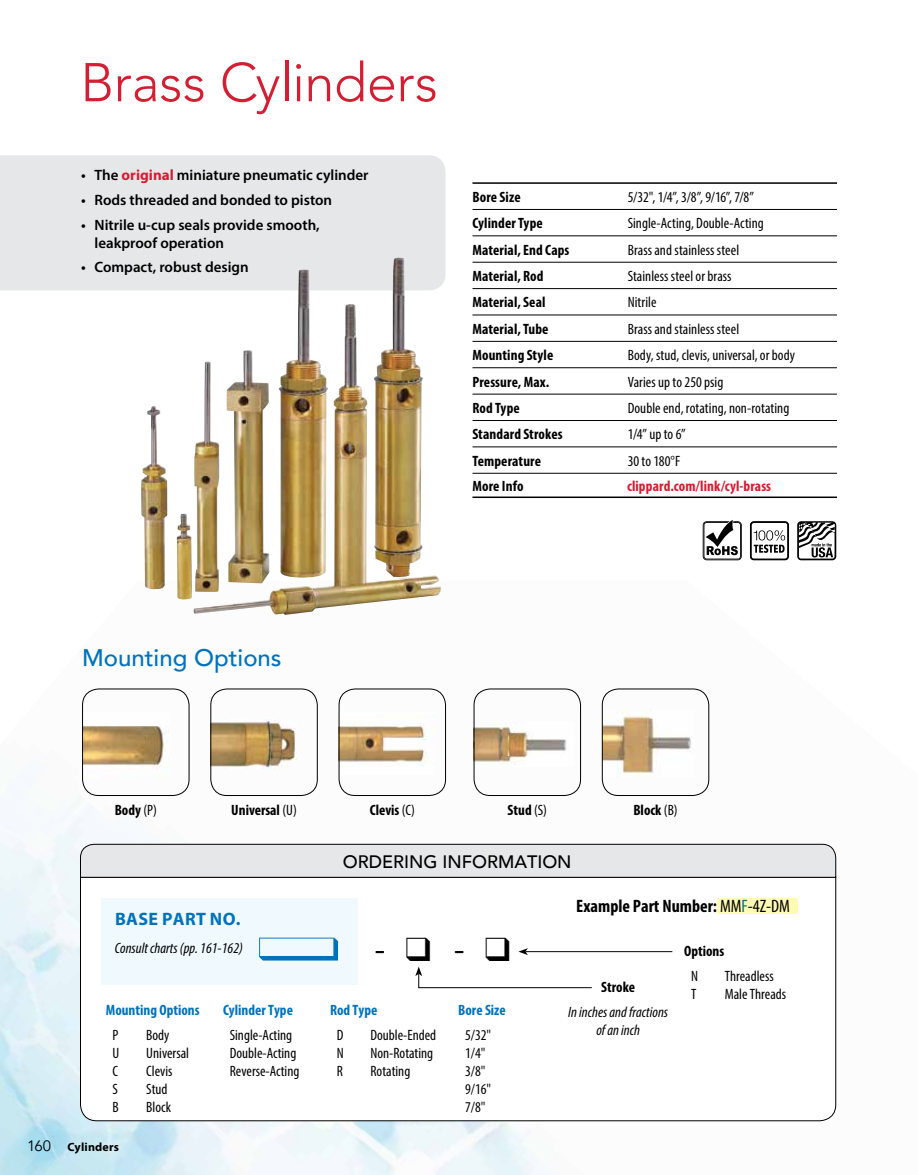
<style>
.page{position:relative;width:918px;height:1175px;background:#fff}
.page>*{position:absolute;margin:0;border:0;box-sizing:border-box;transform-origin:0 0}
.t1{font:300 54px "Avenir";letter-spacing:-.01em;color:#d31f34}
.t2{font:33px "Myriad Pro";color:#000}
.t3{font:500 24px "Avenir";color:#0072bc}
.t4{font:700 condensed 18px "Myriad Pro";color:#000}
.t5{font:500 18px "Avenir";color:#000}
.t6{font:700 18px "Myriad Pro";letter-spacing:.02em;color:#0072bc}
.t7{font:condensed 15px/18px "Myriad Pro";color:#000}
.t8{font:700 condensed 15px "Myriad Pro";letter-spacing:.005em;color:#000}
.t9{font:600 15px/18px "Myriad Pro";color:#000}
.t10{font:italic condensed 15px/18px "Myriad Pro";color:#000;text-align:center}
.t11{font:700 condensed 15px "Myriad Pro";color:#0072bc}
.t12{font:700 condensed 15px "Myriad Pro";letter-spacing:.01em;color:#da1a32}
.t13{font:700 12px "Myriad Pro";letter-spacing:.015em;color:#000}
.s1{font-weight:700;color:#da1a32}
.s2{font-weight:400}
.s3{font-family:"Avenir";font-weight:400;font-size:15px}
.s4{font-weight:400;color:#0072bc}
</style>
<div class="page">
<img style="left:0;top:580px;width:837px;height:594px">
<hr style="left:472px;top:473px;width:149px;height:1px;background:#000">
<hr style="left:621px;top:473px;width:216px;height:1px;background:#000">
<hr style="left:472px;top:496px;width:149px;height:2px;background:#000">
<hr style="left:621px;top:496px;width:216px;height:2px;background:#000">
<hr style="left:472px;top:262px;width:149px;height:1px;background:#000">
<hr style="left:621px;top:262px;width:216px;height:1px;background:#000">
<hr style="left:472px;top:288px;width:149px;height:1px;background:#000">
<hr style="left:621px;top:288px;width:216px;height:1px;background:#000">
<hr style="left:472px;top:315px;width:149px;height:1px;background:#000">
<hr style="left:621px;top:315px;width:216px;height:1px;background:#000">
<hr style="left:472px;top:341px;width:149px;height:1px;background:#000">
<hr style="left:621px;top:341px;width:216px;height:1px;background:#000">
<hr style="left:472px;top:367px;width:149px;height:1px;background:#000">
<hr style="left:621px;top:367px;width:216px;height:1px;background:#000">
<hr style="left:472px;top:394px;width:149px;height:1px;background:#000">
<hr style="left:621px;top:394px;width:216px;height:1px;background:#000">
<hr style="left:472px;top:182px;width:149px;height:2px;background:#000">
<hr style="left:621px;top:182px;width:216px;height:2px;background:#000">
<hr style="left:472px;top:209px;width:149px;height:1px;background:#000">
<hr style="left:621px;top:209px;width:216px;height:1px;background:#000">
<hr style="left:472px;top:235px;width:149px;height:1px;background:#000">
<hr style="left:621px;top:235px;width:216px;height:1px;background:#000">
<hr style="left:472px;top:420px;width:149px;height:1px;background:#000">
<hr style="left:621px;top:420px;width:216px;height:1px;background:#000">
<hr style="left:472px;top:446px;width:149px;height:1px;background:#000">
<hr style="left:621px;top:446px;width:216px;height:1px;background:#000">
<svg style="left:750px;top:521px;width:39px;height:39px"></svg>
<svg style="left:703px;top:520px;width:39px;height:40px"></svg>
<svg style="left:797px;top:521px;width:39px;height:39px"></svg>
<div style="left:0;top:155px;width:446px;height:135px;background:#e6e7e8"></div>
<img style="left:193px;top:257px;width:249px;height:358px">
<img style="left:341px;top:713px;width:93px;height:61px">
<img style="left:213px;top:719px;width:83px;height:49px">
<img style="left:84px;top:712px;width:86px;height:65px">
<img style="left:604px;top:710px;width:91px;height:66px">
<img style="left:476px;top:721px;width:97px;height:45px">
<div style="left:82px;top:688px;width:107px;height:107px;border:1px solid #000;border-radius:16px"></div>
<div style="left:211px;top:688px;width:106px;height:107px;border:1px solid #000;border-radius:16px"></div>
<div style="left:339px;top:688px;width:107px;height:107px;border:1px solid #000;border-radius:16px"></div>
<div style="left:474px;top:688px;width:107px;height:107px;border:1px solid #000;border-radius:16px"></div>
<div style="left:602px;top:688px;width:107px;height:107px;border:1px solid #000;border-radius:16px"></div>
<svg style="left:80px;top:877px;width:756px;height:244px"></svg>
<div style="left:80px;top:844px;width:756px;height:33px;background:#e6e7e8"></div>
<div style="left:717px;top:898px;width:81px;height:15px;background:#fffbb3"></div>
<hr style="left:525px;top:951px;width:147px;height:1px;background:#000">
<svg style="left:518px;top:948px;width:10px;height:7px"></svg>
<svg style="left:415px;top:966px;width:178px;height:22px"></svg>
<div style="left:101px;top:898px;width:257px;height:87px;background:#eff9fe"></div>
<svg style="left:259px;top:937px;width:79px;height:23px"></svg>
<h1 class="t1" style="left:80px;top:51px;width:359px">Brass Cylinders</h1>
<p class="t9" style="left:81px;top:166px;width:289px">• The <span class="s1">original</span> miniature pneumatic cylinder</p>
<p class="t9" style="left:81px;top:190px;width:253px">• Rods threaded and bonded to piston</p>
<p class="t9" style="left:94px;top:215px;width:227px;text-indent:-14px">• Nitrile u-cup seals provide smooth, leakproof operation</p>
<p class="t9" style="left:81px;top:258px;width:169px">• Compact, robust design</p>
<p class="t8" style="left:472px;top:187px;width:50px">Bore Size</p>
<p class="t7" style="left:628px;top:188px;width:128px">5/32", 1/4”, 3/8”, 9/16”, 7/8”</p>
<p class="t8" style="left:472px;top:214px;width:72px">Cylinder Type</p>
<p class="t7" style="left:628px;top:214px;width:138px">Single-Acting, Double-Acting</p>
<p class="t8" style="left:472px;top:240px;width:98px">Material, End Caps</p>
<p class="t7" style="left:628px;top:240px;width:113px">Brass and stainless steel</p>
<p class="t8" style="left:472px;top:267px;width:73px">Material, Rod</p>
<p class="t7" style="left:628px;top:267px;width:105px">Stainless steel or brass</p>
<p class="t8" style="left:472px;top:293px;width:74px">Material, Seal</p>
<p class="t7" style="left:628px;top:293px;width:30px">Nitrile</p>
<p class="t8" style="left:472px;top:319px;width:78px">Material, Tube</p>
<p class="t7" style="left:628px;top:320px;width:113px">Brass and stainless steel</p>
<p class="t8" style="left:472px;top:346px;width:82px">Mounting Style</p>
<p class="t7" style="left:628px;top:346px;width:169px">Body, stud, clevis, universal, or body</p>
<p class="t8" style="left:472px;top:372px;width:78px">Pressure, Max.</p>
<p class="t7" style="left:628px;top:372px;width:97px">Varies up to 250 psig</p>
<p class="t8" style="left:472px;top:398px;width:49px">Rod Type</p>
<p class="t7" style="left:628px;top:399px;width:163px">Double end, rotating, non-rotating</p>
<p class="t8" style="left:472px;top:425px;width:92px">Standard Strokes</p>
<p class="t7" style="left:628px;top:425px;width:60px">1/4” up to 6”</p>
<p class="t8" style="left:472px;top:451px;width:70px">Temperature</p>
<p class="t7" style="left:628px;top:451px;width:54px">30 to 180°F</p>
<p class="t8" style="left:472px;top:476px;width:53px">More Info</p>
<p class="t12" style="left:627px;top:476px;width:146px">clippard.com/link/cyl-brass</p>
<h3 class="t3" style="left:82px;top:636px;width:201px">Mounting Options</h3>
<p class="t8" style="left:115px;top:800px;width:44px">Body <span class="s2">(P)</span></p>
<p class="t8" style="left:231px;top:800px;width:67px">Universal <span class="s2">(U)</span></p>
<p class="t8" style="left:370px;top:800px;width:47px">Clevis <span class="s2">(C)</span></p>
<p class="t8" style="left:508px;top:800px;width:41px">Stud <span class="s2">(S)</span></p>
<p class="t8" style="left:633px;top:800px;width:46px">Block <span class="s2">(B)</span></p>
<p class="t5" style="left:343px;top:846px;width:230px">ORDERING INFORMATION</p>
<p class="t6" style="left:115px;top:907px;width:127px">BASE PART NO.</p>
<p class="t10" style="left:115px;top:939px;width:130px">Consult charts (pp. 161-162)</p>
<h2 class="t2" style="left:375px;top:929px;width:137px">- ❑ - ❑</h2>
<p class="t11" style="left:106px;top:1000px;width:95px">Mounting Options</p>
<p class="t7" style="left:113px;top:1025px;width:7px">P</p>
<p class="t7" style="left:146px;top:1025px;width:25px">Body</p>
<p class="t7" style="left:113px;top:1043px;width:8px">U</p>
<p class="t7" style="left:146px;top:1043px;width:44px">Universal</p>
<p class="t7" style="left:113px;top:1061px;width:7px">C</p>
<p class="t7" style="left:146px;top:1061px;width:28px">Clevis</p>
<p class="t7" style="left:113px;top:1079px;width:7px">S</p>
<p class="t7" style="left:146px;top:1079px;width:23px">Stud</p>
<p class="t7" style="left:113px;top:1097px;width:8px">B</p>
<p class="t7" style="left:146px;top:1097px;width:26px">Block</p>
<p class="t13" style="left:27px;top:1139px;width:94px"><span class="s3">160</span> Cylinders</p>
<p class="t11" style="left:223px;top:1000px;width:71px">Cylinder Type</p>
<p class="t7" style="left:230px;top:1025px;width:71px">Single-Acting<br>Double-Acting<br>Reverse-Acting</p>
<p class="t11" style="left:330px;top:1000px;width:49px">Rod Type</p>
<p class="t7" style="left:337px;top:1025px;width:8px">D</p>
<p class="t7" style="left:371px;top:1025px;width:67px">Double-Ended</p>
<p class="t7" style="left:337px;top:1043px;width:8px">N</p>
<p class="t7" style="left:371px;top:1043px;width:64px">Non-Rotating</p>
<p class="t7" style="left:337px;top:1061px;width:8px">R</p>
<p class="t7" style="left:371px;top:1061px;width:41px">Rotating</p>
<p class="t11" style="left:458px;top:1000px;width:49px">Bore Size</p>
<p class="t7" style="left:465px;top:1025px;width:28px">5/32"<br>1/4"<br>3/8"<br>9/16"<br>7/8"</p>
<p class="t4" style="left:576px;top:894px;width:215px">Example Part Number: <span class="s2">MM</span><span class="s4">F</span><span class="s2">-4Z-DM</span></p>
<p class="t8" style="left:601px;top:977px;width:35px">Stroke</p>
<p class="t10" style="left:568px;top:1002px;width:101px">In inches and fractions of an inch</p>
<p class="t8" style="left:684px;top:942px;width:42px">Options</p>
<p class="t7" style="left:691px;top:967px;width:8px">N</p>
<p class="t7" style="left:725px;top:967px;width:50px">Threadless</p>
<p class="t7" style="left:691px;top:985px;width:7px">T</p>
<p class="t7" style="left:725px;top:985px;width:63px">Male Threads</p>
</div>
